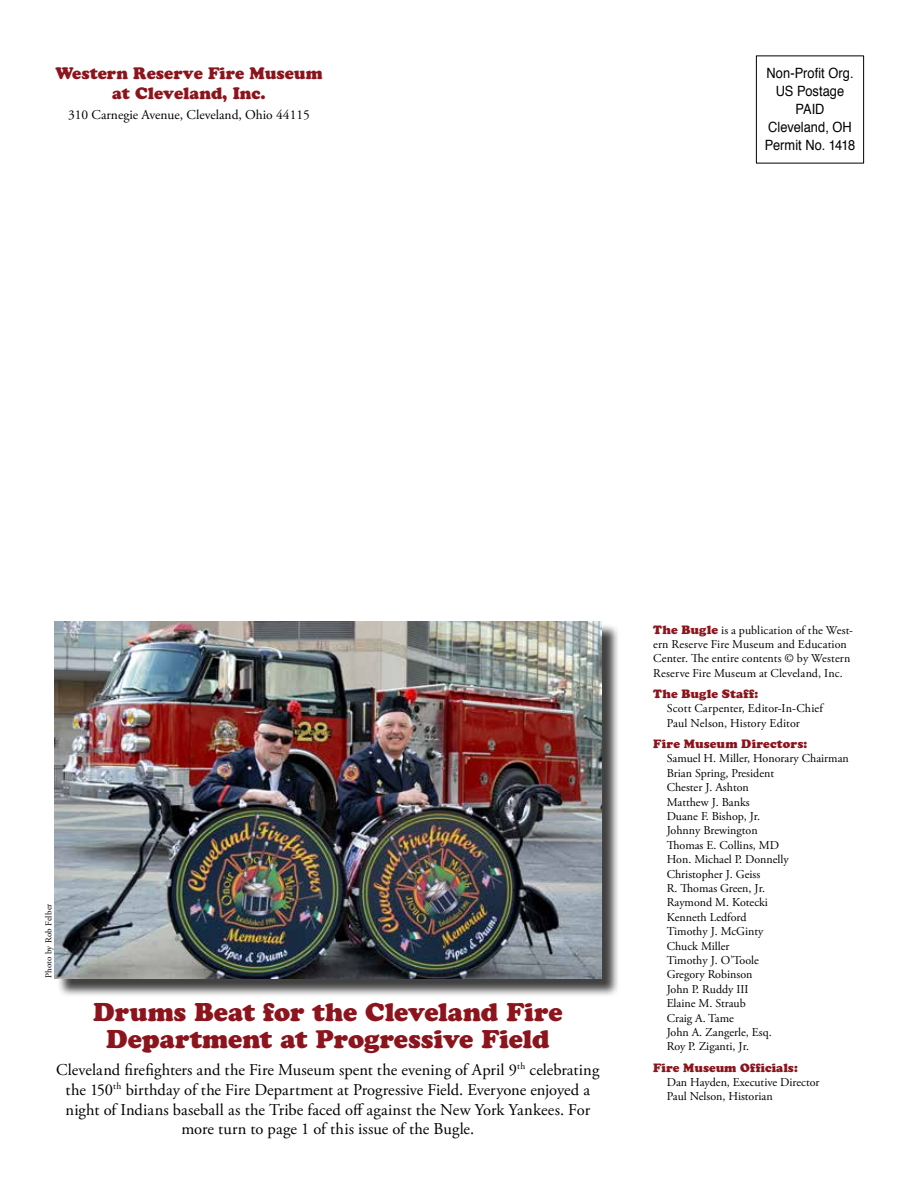
<style>
.page{position:relative;width:918px;height:1188px;background:#fff}
.page>*{position:absolute;margin:0;border:0;box-sizing:border-box;transform-origin:0 0}
.t1{font:25.5px/27px "Cooper Black Std";color:#8c151d;text-align:center}
.t2{font:16.5px/19.8px "Adobe Garamond Pro";color:#000;text-align:center}
.t3{font:16.5px/19.8px "Cooper Black Std";color:#8c151d;text-align:center}
.t4{font:14.1px/18px "Helvetica";letter-spacing:.005em;color:#000;text-align:center;scale:.9 1}
.t5{font:13.5px "Adobe Garamond Pro";color:#000}
.t6{font:12px/14.4px "Adobe Garamond Pro";color:#000}
.t7{font:12px "Cooper Black Std";letter-spacing:.005em;color:#8c151d}
.t8{font:9px "Adobe Garamond Pro";letter-spacing:.015em;color:#000}
.s1{font-family:"Cooper Black Std";color:#8c151d}
</style>
<div class="page">
<div style="left:756px;top:56px;width:108px;height:108px;border:1px solid #000"></div>
<div style="left:57px;top:623px;width:564px;height:374px;background:#000;opacity:.75"></div>
<img style="left:55px;top:621px;width:547px;height:357px">
<h2 class="t3" style="left:56px;top:64px;width:268px">Western Reserve Fire Museum at Cleveland, Inc.</h2>
<p class="t5" style="left:68px;top:106px;width:243px">310 Carnegie Avenue, Cleveland, Ohio 44115</p>
<p class="t4" style="left:765px;top:64px;width:102px">Non-Profit Org.<br>US Postage<br>PAID<br>Cleveland, OH<br>Permit No. 1418</p>
<p class="t8" style="left:43px;top:978px;width:76px;rotate:-90deg">Photo by Rob Felber</p>
<h1 class="t1" style="left:93px;top:999px;width:471px">Drums Beat for the Cleveland Fire<br>Department at Progressive Field</h1>
<p class="t2" style="left:56px;top:1060px;width:545px">Cleveland firefighters and the Fire Museum spent the evening of April 9<sup>th</sup> celebrating the 150<sup>th</sup> birthday of the Fire Department at Progressive Field. Everyone enjoyed a night of Indians baseball as the Tribe faced off against the New York Yankees. For more turn to page 1 of this issue of the Bugle.</p>
<p class="t6" style="left:653px;top:623px;width:201px"><span class="s1">The Bugle</span> is a publication of the West&shy;ern Reserve Fire Museum and Education Center. The entire contents © by Western Reserve Fire Museum at Cleveland, Inc.</p>
<p class="t7" style="left:653px;top:687px;width:107px">The Bugle Staff:</p>
<p class="t6" style="left:667px;top:702px;width:158px">Scott Carpenter, Editor-In-Chief<br>Paul Nelson, History Editor</p>
<p class="t7" style="left:653px;top:737px;width:156px">Fire Museum Directors:</p>
<p class="t6" style="left:667px;top:752px;width:184px">Samuel H. Miller, Honorary Chairman<br>Brian Spring, President<br>Chester J. Ashton<br>Matthew J. Banks<br>Duane F. Bishop, Jr.<br>Johnny Brewington<br>Thomas E. Collins, MD<br>Hon. Michael P. Donnelly<br>Christopher J. Geiss<br>R. Thomas Green, Jr.<br>Raymond M. Kotecki<br>Kenneth Ledford<br>Timothy J. McGinty<br>Chuck Miller<br>Timothy J. O’Toole<br>Gregory Robinson<br>John P. Ruddy III<br>Elaine M. Straub<br>Craig A. Tame<br>John A. Zangerle, Esq.<br>Roy P. Ziganti, Jr.</p>
<p class="t7" style="left:653px;top:1060px;width:146px">Fire Museum Officials:</p>
<p class="t6" style="left:667px;top:1075px;width:154px">Dan Hayden, Executive Director<br>Paul Nelson, Historian</p>
</div>
